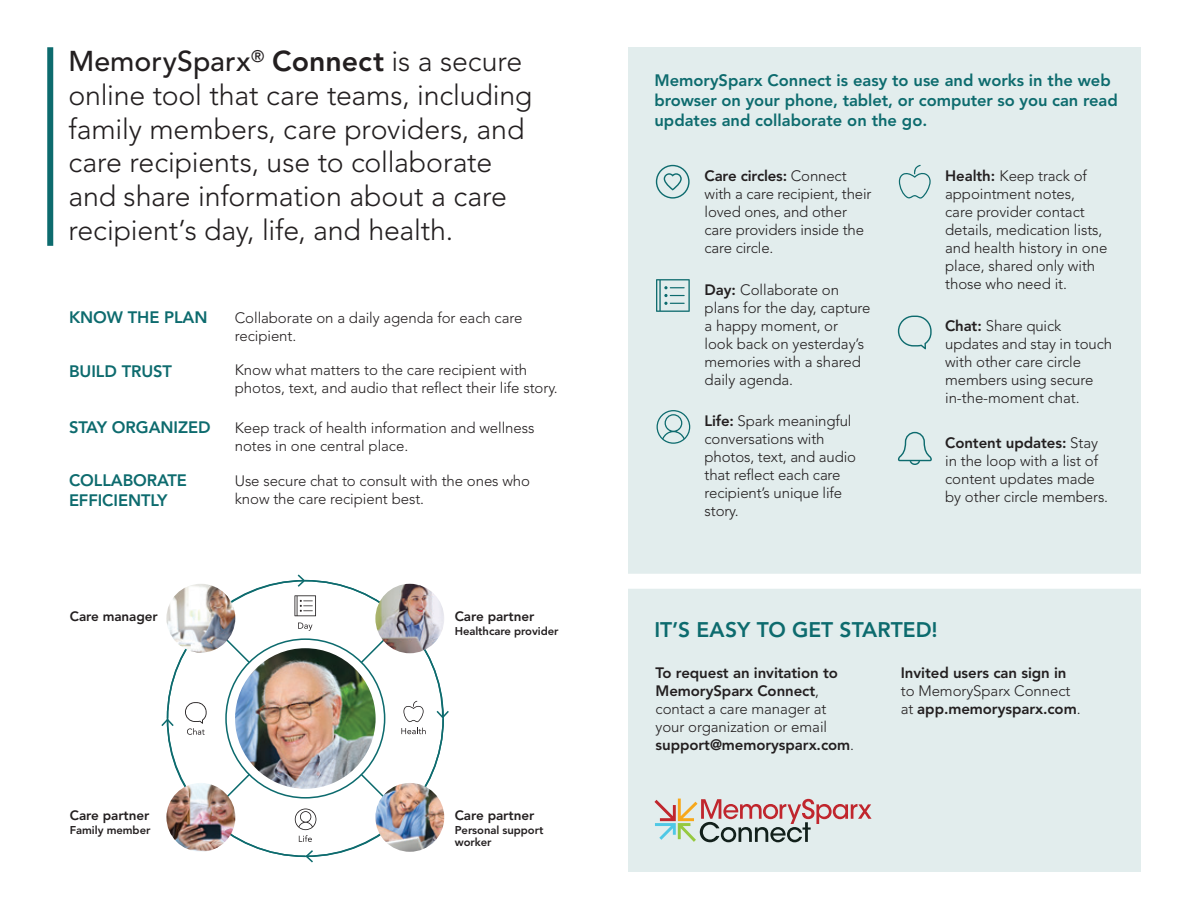
<style>
.page{position:relative;width:1188px;height:918px;background:#fff}
.page>*{position:absolute;margin:0;border:0;box-sizing:border-box;transform-origin:0 0}
.Subtitle{font:300 28.5px/33.8px "Avenir LT Std";letter-spacing:-.005em;color:#231f20}
.t1{font:800 21px "Avenir LT Std";color:#0d6b6e}
.t2{font:800 16.5px/19.8px "Avenir LT Std";letter-spacing:-.005em;color:#0d6b6e}
.text{font:300 15px/18px "Avenir LT Std";letter-spacing:-.005em;color:#231f20}
.t3{font:800 15px/18px "Avenir LT Std";letter-spacing:-.005em;color:#231f20}
.t4{font:800 13.5px "Avenir LT Std";letter-spacing:-.005em;color:#231f20}
.t5{font:800 11.25px/11.6px "Avenir LT Std";letter-spacing:-.005em;color:#231f20}
.s1{font-weight:500}
.s2{font-weight:800}
.s3{font-weight:300}
</style>
<div class="page">
<div style="left:628px;top:47px;width:513px;height:825px;background:#e2eded"></div>
<div style="left:620px;top:574px;width:528px;height:15px;background:#fff"></div>
<div style="left:47px;top:47px;width:6px;height:199px;background:#0d6b6e"></div>
<svg style="left:657px;top:410px;width:33px;height:34px"></svg>
<svg style="left:656px;top:279px;width:34px;height:33px"></svg>
<svg style="left:899px;top:165px;width:32px;height:34px"></svg>
<svg style="left:656px;top:165px;width:34px;height:34px"></svg>
<svg style="left:898px;top:316px;width:34px;height:33px"></svg>
<img style="left:161px;top:574px;width:288px;height:289px">
<svg style="left:897px;top:431px;width:35px;height:34px"></svg>
<svg style="left:654px;top:799px;width:218px;height:43px"></svg>
<p class="Subtitle" style="left:68px;top:45px;width:465px"><span class="s1">MemorySparx</span><sup>®</sup> <span class="s2">Connect</span> is a secure online tool that care teams, including family members, care providers, and care recipients, use to collaborate and share information about a care recipient’s day, life, and health.</p>
<h3 class="t2" style="left:69px;top:307px;width:140px">KNOW THE PLAN</h3>
<h3 class="t2" style="left:69px;top:362px;width:105px">BUILD TRUST</h3>
<h3 class="t2" style="left:69px;top:418px;width:143px">STAY ORGANIZED</h3>
<h3 class="t2" style="left:69px;top:470px;width:120px">COLLABORATE<br>EFFICIENTLY</h3>
<p class="text" style="left:235px;top:309px;width:289px">Collaborate on a daily agenda for each care recipient.</p>
<p class="text" style="left:235px;top:361px;width:324px">Know what matters to the care recipient with photos, text, and audio that reflect their life story.</p>
<p class="text" style="left:235px;top:419px;width:301px">Keep track of health information and wellness notes in one central place.</p>
<p class="text" style="left:235px;top:472px;width:297px">Use secure chat to consult with the ones who know the care recipient best.</p>
<p class="t4" style="left:70px;top:608px;width:90px">Care manager</p>
<p class="t4" style="left:455px;top:608px;width:81px">Care partner</p>
<p class="t5" style="left:455px;top:626px;width:105px">Healthcare provider</p>
<p class="t4" style="left:70px;top:807px;width:81px">Care partner</p>
<p class="t5" style="left:70px;top:825px;width:82px">Family member</p>
<p class="t4" style="left:455px;top:807px;width:81px">Care partner</p>
<p class="t5" style="left:455px;top:825px;width:90px">Personal support worker</p>
<h2 class="t2" style="left:654px;top:70px;width:465px">MemorySparx Connect is easy to use and works in the web browser on your phone, tablet, or computer so you can read updates and collaborate on the go.</h2>
<p class="text" style="left:705px;top:167px;width:168px"><span class="s2">Care circles:</span> Connect with a care recipient, their loved ones, and other care providers inside the care circle.</p>
<p class="text" style="left:945px;top:166px;width:164px"><span class="s2">Health:</span> Keep track of appointment notes,<br>care provider contact details, medication lists, and health history in one place, shared only with those who need it.</p>
<p class="text" style="left:705px;top:281px;width:168px"><span class="s2">Day:</span> Collaborate on plans for the day, capture a happy moment, or<br>look back on yesterday’s memories with a shared daily agenda.</p>
<p class="text" style="left:945px;top:317px;width:168px"><span class="s2">Chat:</span> Share quick updates and stay in touch with other care circle members using secure in-the-moment chat.</p>
<p class="text" style="left:705px;top:412px;width:153px"><span class="s2">Life:</span> Spark meaningful conversations with photos, text, and audio that reflect each care recipient’s unique life story.</p>
<p class="text" style="left:945px;top:434px;width:165px"><span class="s2">Content updates:</span> Stay in the loop with a list of content updates made by other circle members.</p>
<h1 class="t1" style="left:654px;top:618px;width:285px">IT’S EASY TO GET STARTED!</h1>
<p class="t3" style="left:656px;top:664px;width:200px">To request an invitation to<br>MemorySparx Connect<span class="s3">, contact a care manager at your organization or email </span>support@memorysparx.com<span class="s3">.</span></p>
<p class="t3" style="left:901px;top:664px;width:181px">Invited users can sign in <span class="s3">to MemorySparx Connect at</span> app.memorysparx.com<span class="s3">.</span></p>
</div>
